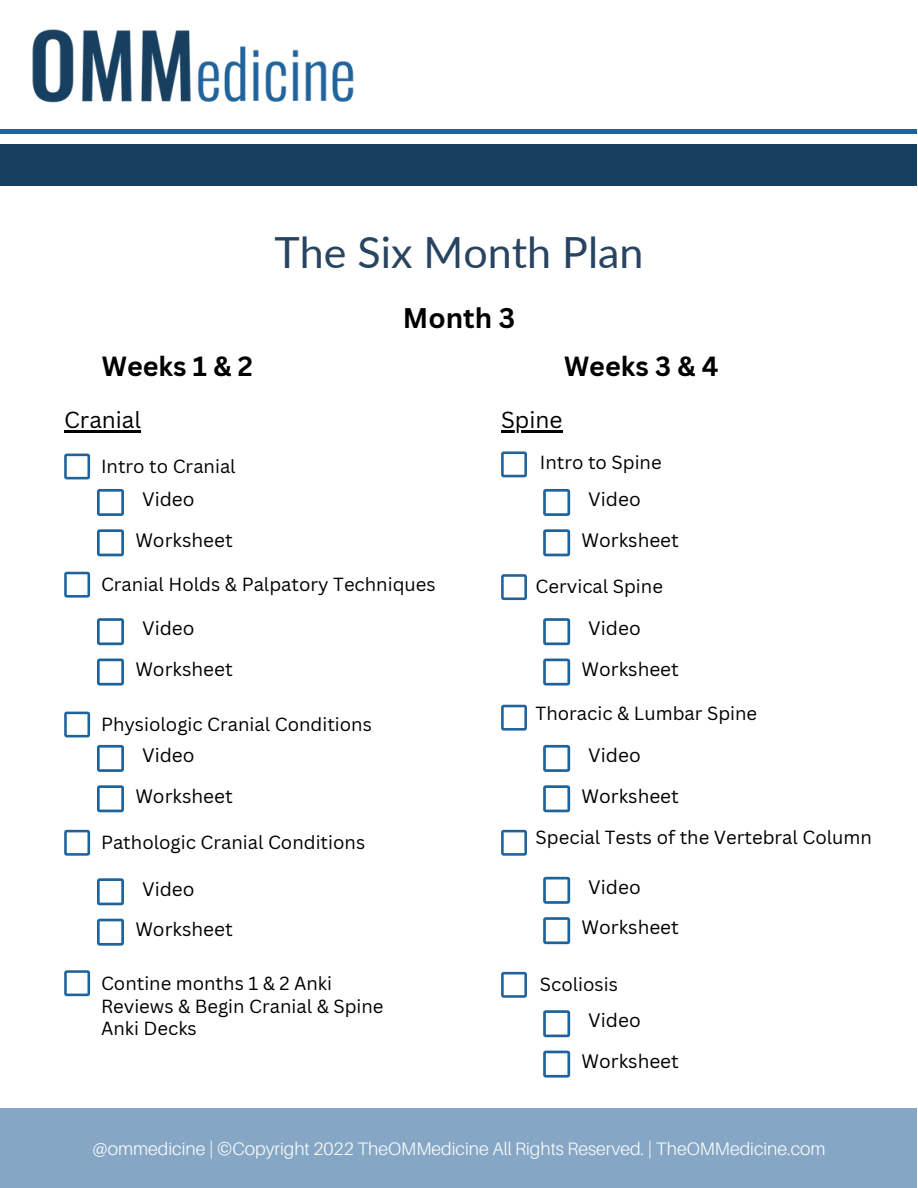
<style>
.page{position:relative;width:918px;height:1188px;background:#fff}
.page>*{position:absolute;margin:0;border:0;box-sizing:border-box;transform-origin:0 0}
.t1{font:43.05px "Lato";color:#284460}
.t2{font:700 27.75px "Canva Sans";color:#000}
.t3{font:700 27px "Canva Sans";color:#000}
.t4{font:22.65px "Canva Sans";color:#000}
.t5{font:18.9px/40.3px "Canva Sans";color:#000}
.t6{font:18.45px/22.5px "Canva Sans";color:#000}
.t7{font:300 18px "Aileron";color:#fff}
</style>
<div class="page">
<img style="left:32px;top:29px;width:322px;height:74px">
<div style="left:0;top:145px;width:917px;height:41px;background:#173f5f"></div>
<hr style="left:0;top:129px;width:917px;height:4px;background:#20639b">
<div style="left:0;top:1108px;width:917px;height:80px;background:#85a7c5"></div>
<svg style="left:64px;top:454px;width:26px;height:25px"></svg>
<hr style="left:64px;top:430px;width:77px;height:2px;background:#000">
<svg style="left:64px;top:572px;width:26px;height:26px"></svg>
<svg style="left:64px;top:712px;width:26px;height:25px"></svg>
<svg style="left:64px;top:830px;width:26px;height:26px"></svg>
<hr style="left:501px;top:430px;width:61px;height:2px;background:#000">
<svg style="left:501px;top:451px;width:26px;height:26px"></svg>
<svg style="left:501px;top:574px;width:26px;height:26px"></svg>
<svg style="left:501px;top:705px;width:26px;height:26px"></svg>
<svg style="left:501px;top:830px;width:26px;height:26px"></svg>
<svg style="left:501px;top:972px;width:26px;height:26px"></svg>
<svg style="left:543px;top:489px;width:27px;height:27px"></svg>
<svg style="left:543px;top:529px;width:27px;height:27px"></svg>
<svg style="left:543px;top:618px;width:27px;height:27px"></svg>
<svg style="left:543px;top:659px;width:27px;height:27px"></svg>
<svg style="left:543px;top:745px;width:27px;height:27px"></svg>
<svg style="left:543px;top:785px;width:27px;height:27px"></svg>
<svg style="left:543px;top:877px;width:27px;height:27px"></svg>
<svg style="left:543px;top:917px;width:27px;height:27px"></svg>
<svg style="left:543px;top:1010px;width:27px;height:27px"></svg>
<svg style="left:543px;top:1051px;width:27px;height:27px"></svg>
<svg style="left:97px;top:489px;width:27px;height:27px"></svg>
<svg style="left:97px;top:529px;width:27px;height:27px"></svg>
<svg style="left:97px;top:618px;width:27px;height:27px"></svg>
<svg style="left:97px;top:659px;width:27px;height:27px"></svg>
<svg style="left:97px;top:745px;width:27px;height:27px"></svg>
<svg style="left:97px;top:785px;width:27px;height:27px"></svg>
<svg style="left:97px;top:878px;width:27px;height:27px"></svg>
<svg style="left:97px;top:919px;width:27px;height:27px"></svg>
<svg style="left:64px;top:970px;width:26px;height:26px"></svg>
<h1 class="t1" style="left:274px;top:225px;width:371px">The Six Month Plan</h1>
<h2 class="t2" style="left:403px;top:298px;width:114px">Month 3</h2>
<h3 class="t3" style="left:102px;top:347px;width:153px">Weeks 1 &amp; 2</h3>
<h3 class="t3" style="left:564px;top:347px;width:156px">Weeks 3 &amp; 4</h3>
<p class="t4" style="left:64px;top:404px;width:78px">Cranial</p>
<p class="t6" style="left:101px;top:454px;width:136px">Intro to Cranial</p>
<p class="t4" style="left:501px;top:404px;width:63px">Spine</p>
<p class="t6" style="left:540px;top:451px;width:123px">Intro to Spine</p>
<p class="t5" style="left:135px;top:479px;width:99px;text-indent:7px">Video<br>Worksheet</p>
<p class="t6" style="left:101px;top:573px;width:336px">Cranial Holds &amp; Palpatory Techniques</p>
<p class="t5" style="left:135px;top:608px;width:99px;text-indent:7px">Video<br>Worksheet</p>
<p class="t6" style="left:101px;top:712px;width:272px">Physiologic Cranial Conditions</p>
<p class="t5" style="left:135px;top:735px;width:99px;text-indent:7px">Video<br>Worksheet</p>
<p class="t6" style="left:101px;top:831px;width:266px">Pathologic Cranial Conditions</p>
<p class="t5" style="left:135px;top:868px;width:99px;text-indent:7px">Video<br>Worksheet</p>
<p class="t6" style="left:101px;top:972px;width:284px">Contine months 1 &amp; 2 Anki<br>Reviews &amp; Begin Cranial &amp; Spine<br>Anki Decks</p>
<p class="t5" style="left:582px;top:479px;width:99px;text-indent:7px">Video<br>Worksheet</p>
<p class="t6" style="left:536px;top:575px;width:129px">Cervical Spine</p>
<p class="t5" style="left:582px;top:608px;width:99px;text-indent:7px">Video<br>Worksheet</p>
<p class="t6" style="left:536px;top:702px;width:223px">Thoracic &amp; Lumbar Spine</p>
<p class="t5" style="left:582px;top:735px;width:99px;text-indent:7px">Video<br>Worksheet</p>
<p class="t6" style="left:536px;top:826px;width:338px">Special Tests of the Vertebral Column</p>
<p class="t5" style="left:582px;top:867px;width:99px;text-indent:7px">Video<br>Worksheet</p>
<p class="t6" style="left:540px;top:973px;width:80px">Scoliosis</p>
<p class="t5" style="left:582px;top:1000px;width:99px;text-indent:7px">Video<br>Worksheet</p>
<p class="t7" style="left:92px;top:1137px;width:735px">@ommedicine | ©Copyright 2022 TheOMMedicine All Rights Reserved. | TheOMMedicine.com</p>
</div>
